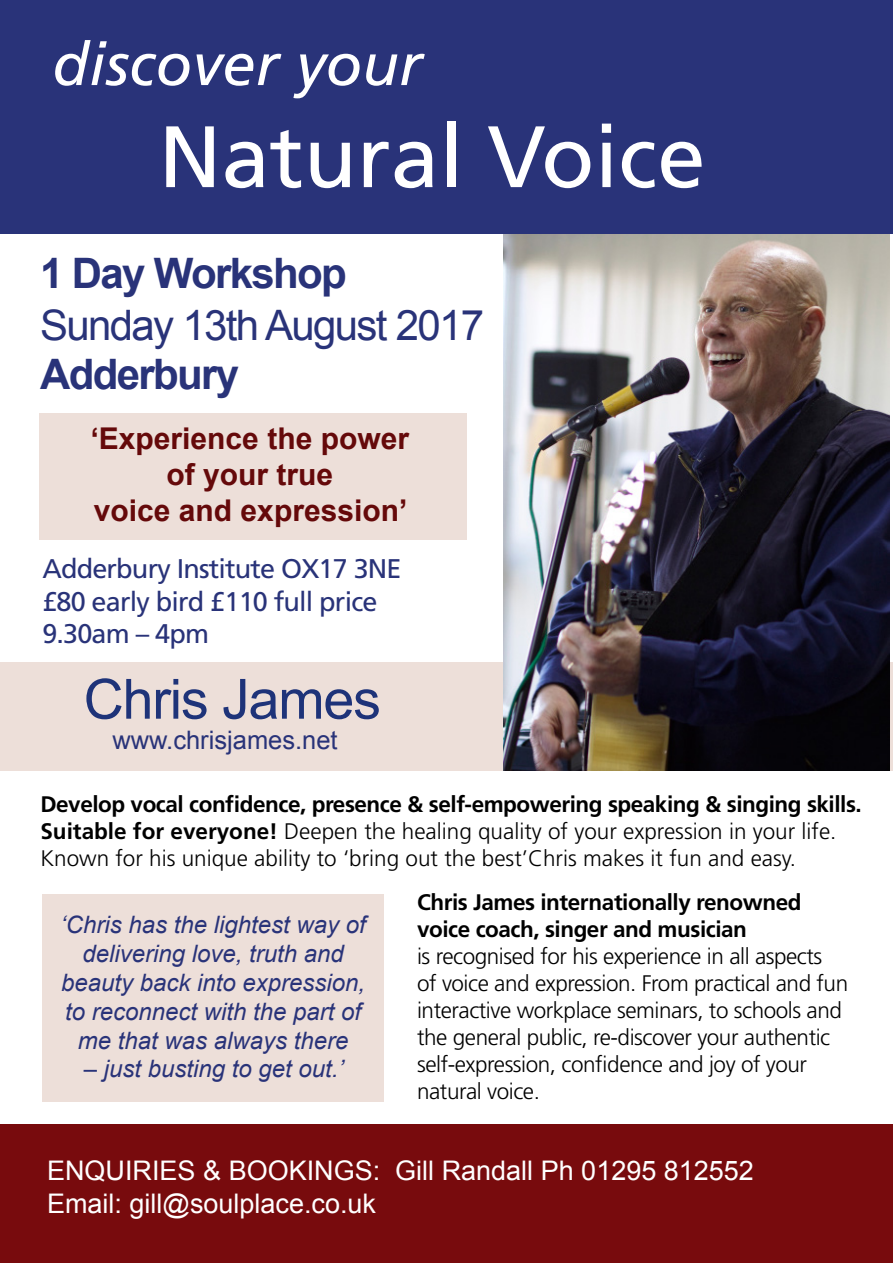
<style>
.page{position:relative;width:893px;height:1263px;background:#fff}
.page>*{position:absolute;margin:0;border:0;box-sizing:border-box;transform-origin:0 0}
.t1{font:87px "Frutiger";color:#fff}
.t2{font:italic 60px "Frutiger";color:#fff}
.t3{font:55.5px "Arial";letter-spacing:-.02em;color:#1e3379}
.t4{font:700 42px "Arial";letter-spacing:-.04em;color:#293379}
.t5{font:42px "Arial";letter-spacing:-.04em;color:#293379}
.t6{font:700 30px/36px "Arial";color:#65090a;text-align:center}
.t7{font:27px/32.4px "Arial";color:#fff}
.t8{font:27px/32.4px "Frutiger";letter-spacing:-.03em;color:#293379}
.t9{font:25.5px "Arial";color:#293379}
.t10{font:italic 24px/28.8px "Arial";color:#293379;text-align:center}
.t11{font:300 22.5px/27px "Frutiger";letter-spacing:-.02em;color:#000}
.t12{font:300 22.5px/27px "Frutiger";color:#000}
.t13{font:700 22.5px/27px "Frutiger";letter-spacing:-.02em;color:#000}
.s1{font-weight:700}
</style>
<div class="page">
<div style="left:39px;top:413px;width:427px;height:126px;background:#eddfd9"></div>
<div style="left:0;top:662px;width:893px;height:109px;background:#eddfd9"></div>
<img style="left:504px;top:234px;width:386px;height:536px">
<div style="left:42px;top:895px;width:341px;height:207px;background:#eddfd9"></div>
<div style="left:0;top:0;width:893px;height:234px;background:#293379"></div>
<div style="left:0;top:1125px;width:893px;height:138px;background:#780b0d"></div>
<h2 class="t2" style="left:52px;top:29px;width:372px">discover your</h2>
<h1 class="t1" style="left:159px;top:106px;width:548px">Natural Voice</h1>
<h3 class="t4" style="left:40px;top:245px;width:308px">1 Day Workshop</h3>
<h3 class="t5" style="left:40px;top:298px;width:446px">Sunday 13th August 2017</h3>
<h3 class="t4" style="left:40px;top:346px;width:200px">Adderbury</h3>
<h3 class="t6" style="left:91px;top:421px;width:320px">‘Experience the power of your true<br>voice and expression’</h3>
<p class="t8" style="left:42px;top:552px;width:361px">Adderbury Institute OX17 3NE £80 early bird £110 full price<br>9.30am – 4pm</p>
<h3 class="t3" style="left:84px;top:663px;width:299px">Chris James</h3>
<p class="t9" style="left:112px;top:723px;width:227px">www.chrisjames.net</p>
<p class="t12" style="left:40px;top:790px;width:823px"><span class="s1">Develop vocal confidence, presence &amp; self-empowering speaking &amp; singing skills.<br>Suitable for everyone!</span> Deepen the healing quality of your expression in your life.<br>Known for his unique ability to ‘bring out the best’Chris makes it fun and easy.</p>
<p class="t10" style="left:60px;top:911px;width:307px">‘Chris has the lightest way of delivering love, truth and beauty back into expression, to reconnect with the part of me that was always there</p>
<p class="t10" style="left:84px;top:1055px;width:262px">– just busting to get out.’</p>
<p class="t13" style="left:417px;top:888px;width:386px">Chris James internationally renowned voice coach, singer and musician</p>
<p class="t11" style="left:417px;top:943px;width:433px">is recognised for his experience in all aspects<br>of voice and expression. From practical and fun interactive workplace seminars, to schools and the general public, re-discover your authentic self-expression, confidence and joy of your natural voice.</p>
<p class="t7" style="left:47px;top:1155px;width:708px">ENQUIRIES &amp; BOOKINGS: Gill Randall Ph 01295 812552<br>Email: gill@soulplace.co.uk</p>
</div>
